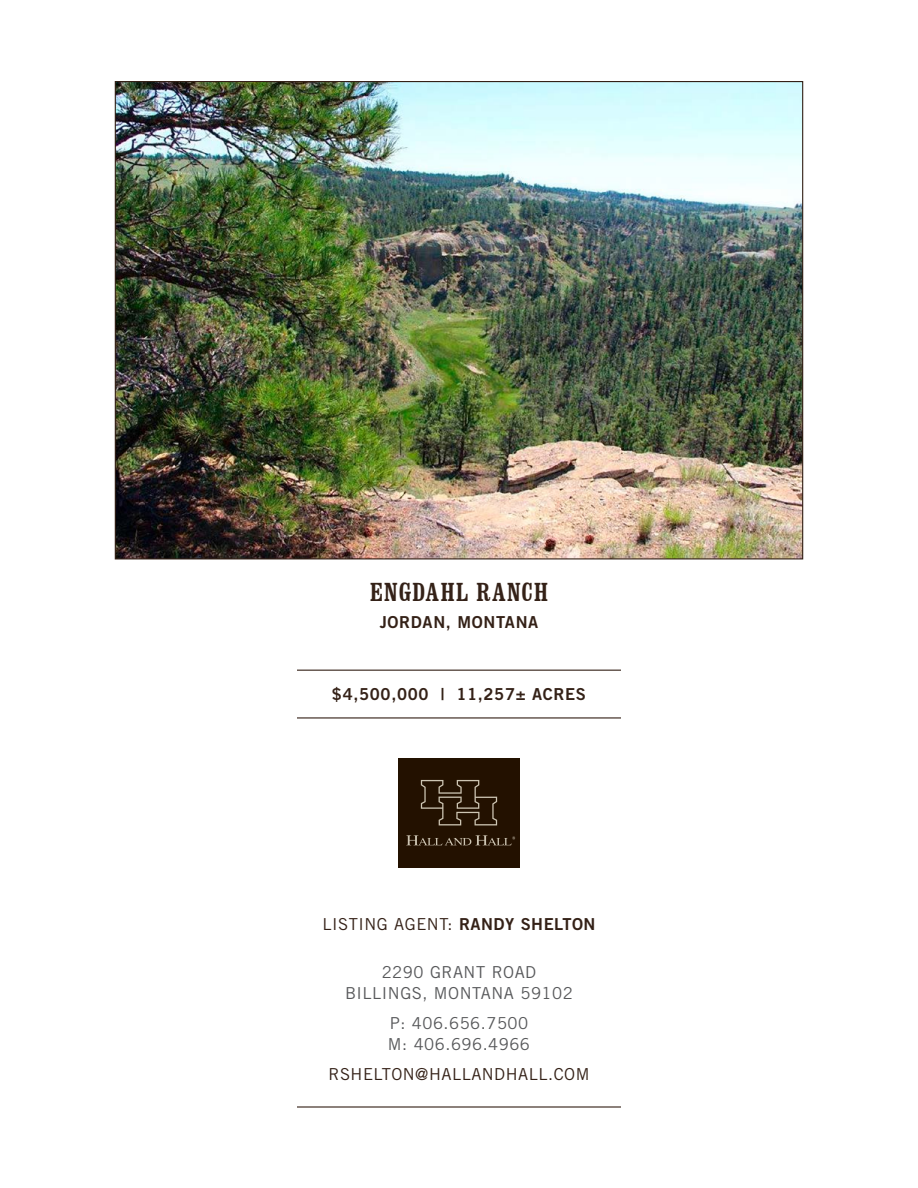
<style>
.page{position:relative;width:918px;height:1188px;background:#fff}
.page>*{position:absolute;margin:0;border:0;box-sizing:border-box;transform-origin:0 0}
.t1{font:condensed 27px "Clarendon BT";letter-spacing:.035em;color:#342117}
.t2{font:16.5px/21px "Trade Gothic LT Std";letter-spacing:.03em;color:#58595b;text-align:center}
.t3{font:16.5px "Trade Gothic LT Std";letter-spacing:.03em;color:#342117}
.t4{font:16.5px "Trade Gothic LT Std Bd 2";letter-spacing:.04em;color:#342117}
.s1{font-family:"Trade Gothic LT Std Bd 2"}
</style>
<div class="page">
<hr style="left:297px;top:717px;width:324px;height:2px;background:#342117">
<hr style="left:297px;top:670px;width:324px;height:1px;background:#342117">
<div style="left:398px;top:758px;width:122px;height:109px;background:#231100"></div>
<svg style="left:421px;top:780px;width:76px;height:45px"></svg>
<svg style="left:406px;top:835px;width:109px;height:11px"></svg>
<img style="left:117px;top:83px;width:684px;height:474px">
<hr style="left:297px;top:1106px;width:324px;height:2px;background:#342117">
<h1 class="t1" style="left:370px;top:575px;width:180px">ENGDAHL RANCH</h1>
<p class="t4" style="left:380px;top:612px;width:160px">JORDAN, MONTANA</p>
<p class="t4" style="left:332px;top:684px;width:256px">$4,500,000 | 11,257± ACRES</p>
<p class="t3" style="left:322px;top:914px;width:275px">LISTING AGENT: <span class="s1">RANDY SHELTON</span></p>
<p class="t2" style="left:345px;top:961px;width:229px">2290 GRANT ROAD<br>BILLINGS, MONTANA 59102</p>
<p class="t2" style="left:388px;top:1012px;width:144px;text-align:left">P: 406.656.7500<br>M: 406.696.4966</p>
<p class="t3" style="left:329px;top:1064px;width:262px">RSHELTON@HALLANDHALL.COM</p>
</div>
